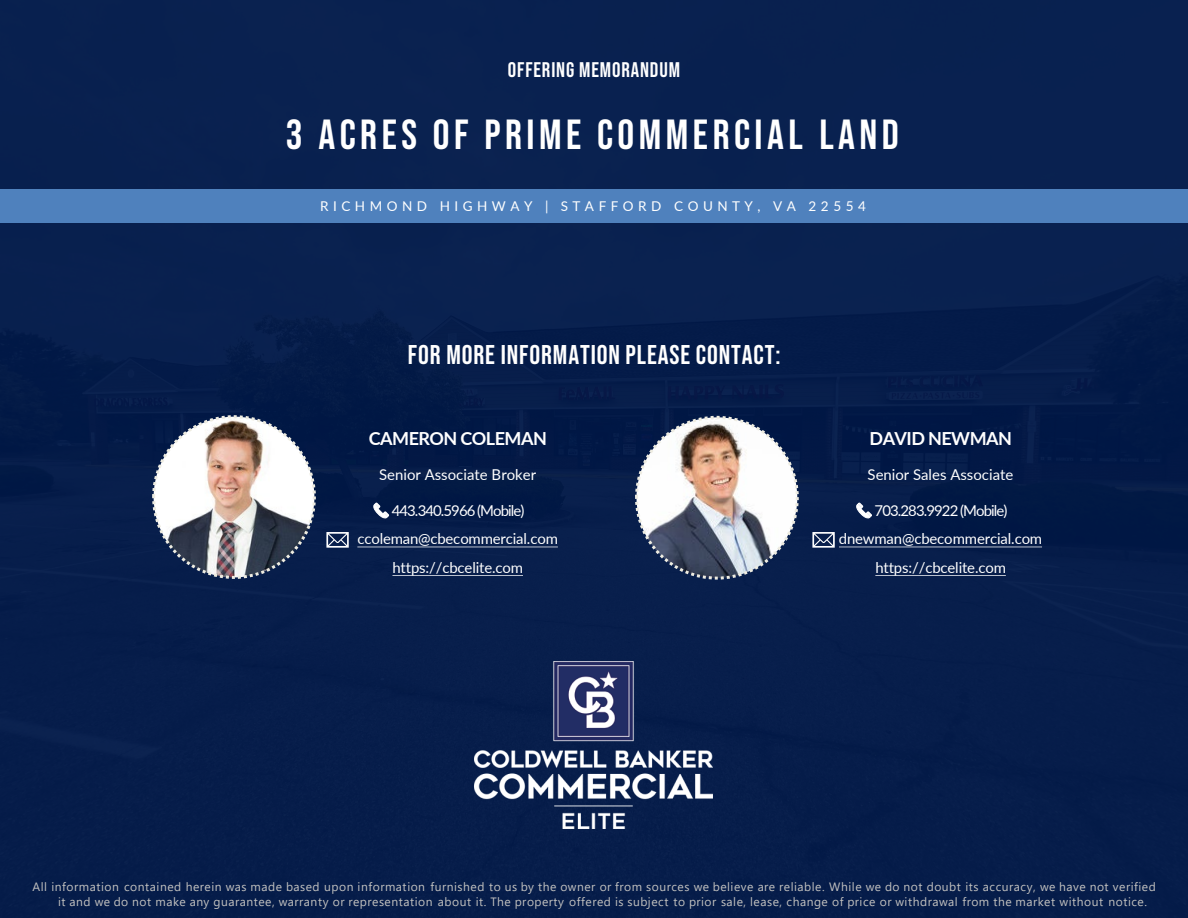
<style>
.page{position:relative;width:1188px;height:918px;background:#071e4b}
.page>*{position:absolute;margin:0;border:0;box-sizing:border-box;transform-origin:0 0}
.t1{font:42px "Bebas Neue";letter-spacing:.105em;color:#fff}
.t2{font:27px "Bebas Neue";letter-spacing:.035em;color:#fff}
.t3{font:21px "Bebas Neue";letter-spacing:.04em;color:#fff}
.t4{font:700 18px "Lato";letter-spacing:-.03em;color:#fff}
.t5{font:15px "Lato";letter-spacing:-.01em;color:#fff}
.t6{font:15px "Lato";letter-spacing:-.06em;color:#fff}
.t7{font:13.5px "Lato";letter-spacing:.335em;color:#fff}
.t8{font:12px/14.4px "Segoe UI";letter-spacing:.04em;color:#c3c2c0}
</style>
<div class="page">
<img style="left:475px;top:661px;width:238px;height:167px">
<svg style="left:357px;top:547px;width:201px;height:1px"></svg>
<svg style="left:392px;top:575px;width:131px;height:1px"></svg>
<svg style="left:875px;top:575px;width:131px;height:1px"></svg>
<div style="left:0;top:189px;width:1188px;height:34px;background:#4f81bd"></div>
<img style="left:154px;top:417px;width:160px;height:160px;border-radius:80px">
<div style="left:152px;top:415px;width:164px;height:164px;border:3px dashed #eeece1;border-radius:50%"></div>
<img style="left:637px;top:417px;width:160px;height:161px;border-radius:80px">
<div style="left:635px;top:416px;width:164px;height:164px;border:3px dashed #eeece1;border-radius:50%"></div>
<svg style="left:374px;top:503px;width:15px;height:15px"></svg>
<svg style="left:857px;top:503px;width:15px;height:15px"></svg>
<svg style="left:812px;top:532px;width:230px;height:16px"></svg>
<svg style="left:326px;top:532px;width:23px;height:16px"></svg>
<p class="t3" style="left:508px;top:58px;width:174px">OFFERING MEMORANDUM</p>
<p class="t1" style="left:286px;top:110px;width:614px">3 ACRES OF PRIME COMMERCIAL LAND</p>
<p class="t7" style="left:320px;top:196px;width:547px">RICHMOND HIGHWAY | STAFFORD COUNTY, VA 22554</p>
<p class="t2" style="left:408px;top:339px;width:374px">FOR MORE INFORMATION PLEASE CONTACT:</p>
<p class="t4" style="left:369px;top:425px;width:180px">CAMERON COLEMAN</p>
<p class="t5" style="left:379px;top:463px;width:159px">Senior Associate Broker</p>
<p class="t6" style="left:392px;top:499px;width:134px">443.340.5966 (Mobile)</p>
<p class="t5" style="left:357px;top:528px;width:202px">ccoleman@cbecommercial.com</p>
<p class="t5" style="left:392px;top:557px;width:132px">https://cbcelite.com</p>
<p class="t4" style="left:870px;top:425px;width:144px">DAVID NEWMAN</p>
<p class="t5" style="left:868px;top:463px;width:147px">Senior Sales Associate</p>
<p class="t6" style="left:875px;top:499px;width:134px">703.283.9922 (Mobile)</p>
<p class="t5" style="left:839px;top:528px;width:205px">dnewman@cbecommercial.com</p>
<p class="t5" style="left:875px;top:557px;width:132px">https://cbcelite.com</p>
<p class="t8" style="left:58px;top:879px;width:1099px;text-indent:-26px">All information contained herein was made based upon information furnished to us by the owner or from sources we believe are reliable. While we do not doubt its accuracy, we have not verified it and we do not make any guarantee, warranty or representation about it. The property offered is subject to prior sale, lease, change of price or withdrawal from the market without notice.</p>
</div>
